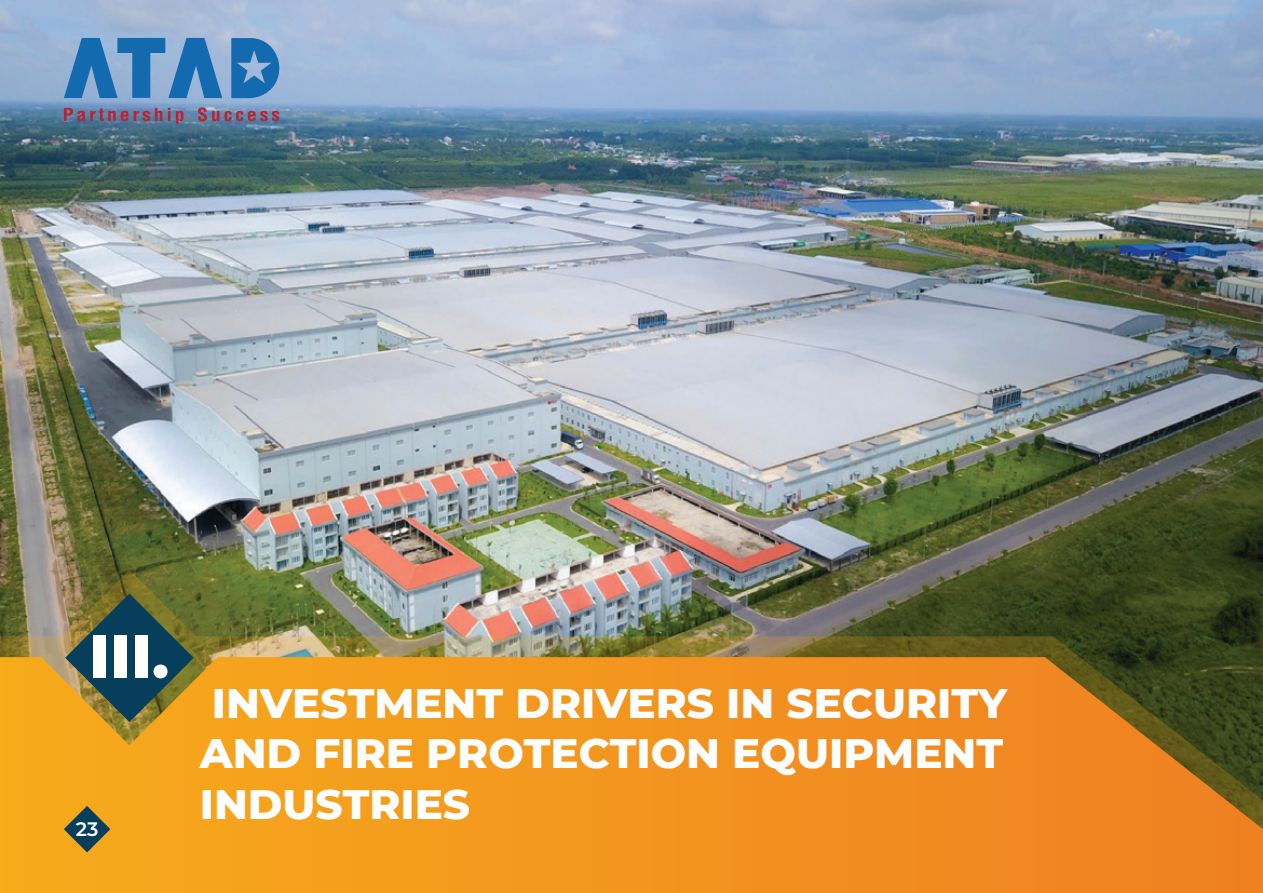
<style>
.page{position:relative;width:1263px;height:893px;background:#fff}
.page>*{position:absolute;margin:0;border:0;box-sizing:border-box;transform-origin:0 0}
.t1{font:800 61.2px "Montserrat";color:#fff}
.t2{font:800 42px/50.4px "Montserrat";color:#fff;text-align:justify}
.t3{font:600 19.5px "Montserrat";color:#fff}
</style>
<div class="page">
<img style="left:0;top:0;width:1263px;height:570px">
<img style="left:0;top:570px;width:1263px;height:87px">
<svg style="left:0;top:657px;width:1263px;height:236px;background:#e7901e"></svg>
<svg style="left:64px;top:806px;width:46px;height:46px;background:#7b713c"></svg>
<svg style="left:65px;top:593px;width:129px;height:129px;background:#526146"></svg>
<svg style="left:231px;top:38px;width:48px;height:60px;background:#397eba"></svg>
<svg style="left:64px;top:38px;width:158px;height:60px;background:#508bc0"></svg>
<svg style="left:176px;top:111px;width:7px;height:13px"></svg>
<svg style="left:197px;top:107px;width:82px;height:14px"></svg>
<svg style="left:64px;top:108px;width:98px;height:13px"></svg>
<svg style="left:168px;top:108px;width:2px;height:13px"></svg>
<h1 class="t1" style="left:90px;top:611px;width:81px">III.</h1>
<p class="t3" style="left:76px;top:815px;width:24px">23</p>
<p class="t2" style="left:200px;top:675px;width:809px">INVESTMENT DRIVERS IN SECURITY AND FIRE PROTECTION EQUIPMENT INDUSTRIES</p>
</div>
